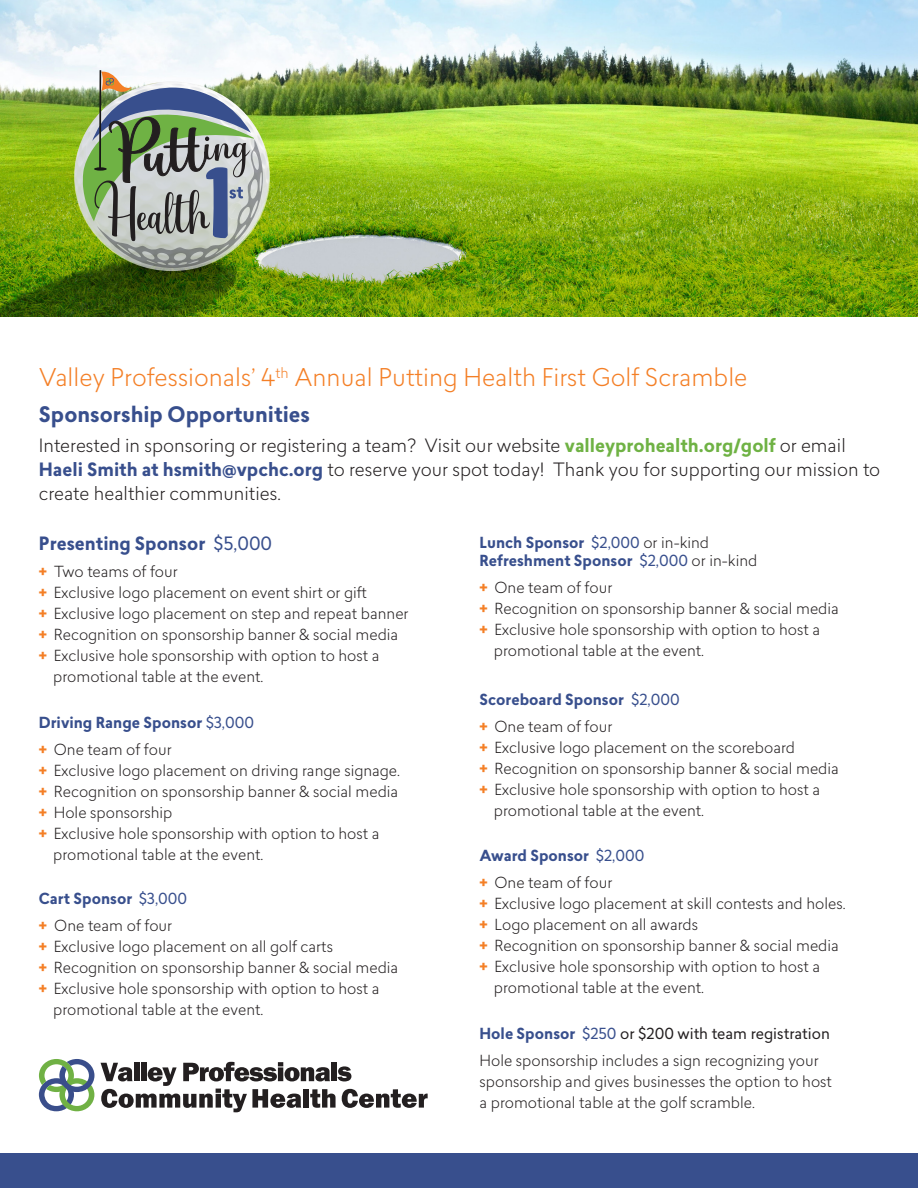
<style>
.page{position:relative;width:918px;height:1188px;background:#fff}
.page>*{position:absolute;margin:0;border:0;box-sizing:border-box;transform-origin:0 0}
.t1{font:300 24px "Lasiver";color:#f47f26}
.t2{font:700 21px "Lasiver";color:#384f8d}
.t3{font:300 18px/24px "Lasiver";color:#231f20}
.t4{font:700 18px "Lasiver";color:#384f8d}
.t5{font:300 15px "Lasiver";color:#231f20}
.t6{font:700 15px "Lasiver";color:#384f8d}
.t7{font:15px "Lasiver";color:#231f20}
.s1{font-weight:700;color:#6fb244}
.s2{font-weight:700;color:#384f8d}
.s3{font-weight:400}
.s4{font-weight:700;color:#f47f26}
.s5{font-weight:300;color:#231f20}
.s6{color:#384f8d}
</style>
<div class="page">
<img style="left:0;top:0;width:918px;height:316px">
<div style="left:0;top:1153px;width:918px;height:35px;background:#384f8d"></div>
<svg style="left:101px;top:1062px;width:327px;height:50px"></svg>
<svg style="left:39px;top:1059px;width:55px;height:52px"></svg>
<svg style="left:74px;top:82px;width:196px;height:189px"></svg>
<img style="left:83px;top:71px;width:180px;height:197px">
<p class="t1" style="left:39px;top:360px;width:710px">Valley Professionals’ 4<sup>th</sup> Annual Putting Health First Golf Scramble</p>
<p class="t2" style="left:39px;top:399px;width:273px">Sponsorship Opportunities</p>
<p class="t3" style="left:39px;top:433px;width:843px">Interested in sponsoring or registering a team? Visit our website <span class="s1">valleyprohealth.org/golf</span> or email<br><span class="s2">Haeli Smith at hsmith@vpchc.org</span> to reserve your spot today! Thank you for supporting our mission to create healthier communities.</p>
<p class="t4" style="left:39px;top:531px;width:235px">Presenting Sponsor <span class="s3">$5,000</span></p>
<p class="t5" style="left:39px;top:561px;width:140px"><span class="s4">+</span> Two teams of four</p>
<p class="t5" style="left:39px;top:582px;width:330px"><span class="s4">+</span> Exclusive logo placement on event shirt or gift</p>
<p class="t5" style="left:39px;top:603px;width:371px"><span class="s4">+</span> Exclusive logo placement on step and repeat banner</p>
<p class="t5" style="left:39px;top:624px;width:361px"><span class="s4">+</span> Recognition on sponsorship banner &amp; social media</p>
<p class="t5" style="left:39px;top:645px;width:342px"><span class="s4">+</span> Exclusive hole sponsorship with option to host a</p>
<p class="t5" style="left:53px;top:666px;width:212px">promotional table at the event.</p>
<p class="t6" style="left:39px;top:712px;width:217px">Driving Range Sponsor <span class="s3">$3,000</span></p>
<p class="t5" style="left:39px;top:739px;width:134px"><span class="s4">+</span> One team of four</p>
<p class="t5" style="left:39px;top:760px;width:363px"><span class="s4">+</span> Exclusive logo placement on driving range signage.</p>
<p class="t5" style="left:39px;top:781px;width:361px"><span class="s4">+</span> Recognition on sponsorship banner &amp; social media</p>
<p class="t5" style="left:39px;top:802px;width:135px"><span class="s4">+</span> Hole sponsorship</p>
<p class="t5" style="left:39px;top:823px;width:342px"><span class="s4">+</span> Exclusive hole sponsorship with option to host a</p>
<p class="t5" style="left:53px;top:844px;width:212px">promotional table at the event.</p>
<p class="t6" style="left:39px;top:888px;width:150px">Cart Sponsor <span class="s3">$3,000</span></p>
<p class="t5" style="left:39px;top:915px;width:135px"><span class="s4">+</span> One team of four</p>
<p class="t5" style="left:39px;top:936px;width:296px"><span class="s4">+</span> Exclusive logo placement on all golf carts</p>
<p class="t5" style="left:39px;top:957px;width:361px"><span class="s4">+</span> Recognition on sponsorship banner &amp; social media</p>
<p class="t5" style="left:39px;top:978px;width:342px"><span class="s4">+</span> Exclusive hole sponsorship with option to host a</p>
<p class="t5" style="left:53px;top:999px;width:212px">promotional table at the event.</p>
<p class="t6" style="left:480px;top:532px;width:231px">Lunch Sponsor <span class="s3">$2,000</span> <span class="s5">or in-kind</span></p>
<p class="t6" style="left:480px;top:550px;width:279px">Refreshment Sponsor <span class="s3">$2,000</span> <span class="s5">or in-kind</span></p>
<p class="t5" style="left:480px;top:578px;width:134px"><span class="s4">+</span> One team of four</p>
<p class="t5" style="left:480px;top:599px;width:361px"><span class="s4">+</span> Recognition on sponsorship banner &amp; social media</p>
<p class="t5" style="left:480px;top:620px;width:342px"><span class="s4">+</span> Exclusive hole sponsorship with option to host a</p>
<p class="t5" style="left:494px;top:641px;width:212px">promotional table at the event.</p>
<p class="t6" style="left:480px;top:689px;width:202px">Scoreboard Sponsor <span class="s3">$2,000</span></p>
<p class="t5" style="left:480px;top:716px;width:134px"><span class="s4">+</span> One team of four</p>
<p class="t5" style="left:480px;top:737px;width:317px"><span class="s4">+</span> Exclusive logo placement on the scoreboard</p>
<p class="t5" style="left:480px;top:758px;width:361px"><span class="s4">+</span> Recognition on sponsorship banner &amp; social media</p>
<p class="t5" style="left:480px;top:779px;width:342px"><span class="s4">+</span> Exclusive hole sponsorship with option to host a</p>
<p class="t5" style="left:494px;top:800px;width:212px">promotional table at the event.</p>
<p class="t6" style="left:480px;top:845px;width:166px">Award Sponsor <span class="s3">$2,000</span></p>
<p class="t5" style="left:480px;top:872px;width:134px"><span class="s4">+</span> One team of four</p>
<p class="t5" style="left:480px;top:893px;width:368px"><span class="s4">+</span> Exclusive logo placement at skill contests and holes.</p>
<p class="t5" style="left:480px;top:914px;width:220px"><span class="s4">+</span> Logo placement on all awards</p>
<p class="t5" style="left:480px;top:935px;width:361px"><span class="s4">+</span> Recognition on sponsorship banner &amp; social media</p>
<p class="t5" style="left:480px;top:956px;width:342px"><span class="s4">+</span> Exclusive hole sponsorship with option to host a</p>
<p class="t5" style="left:494px;top:977px;width:212px">promotional table at the event.</p>
<p class="t7" style="left:480px;top:1023px;width:352px"><span class="s2">Hole Sponsor</span> <span class="s6">$250</span> or $200 with team registration</p>
<p class="t5" style="left:480px;top:1050px;width:341px">Hole sponsorship includes a sign recognizing your</p>
<p class="t5" style="left:480px;top:1071px;width:354px">sponsorship and gives businesses the option to host</p>
<p class="t5" style="left:480px;top:1092px;width:277px">a promotional table at the golf scramble.</p>
</div>
